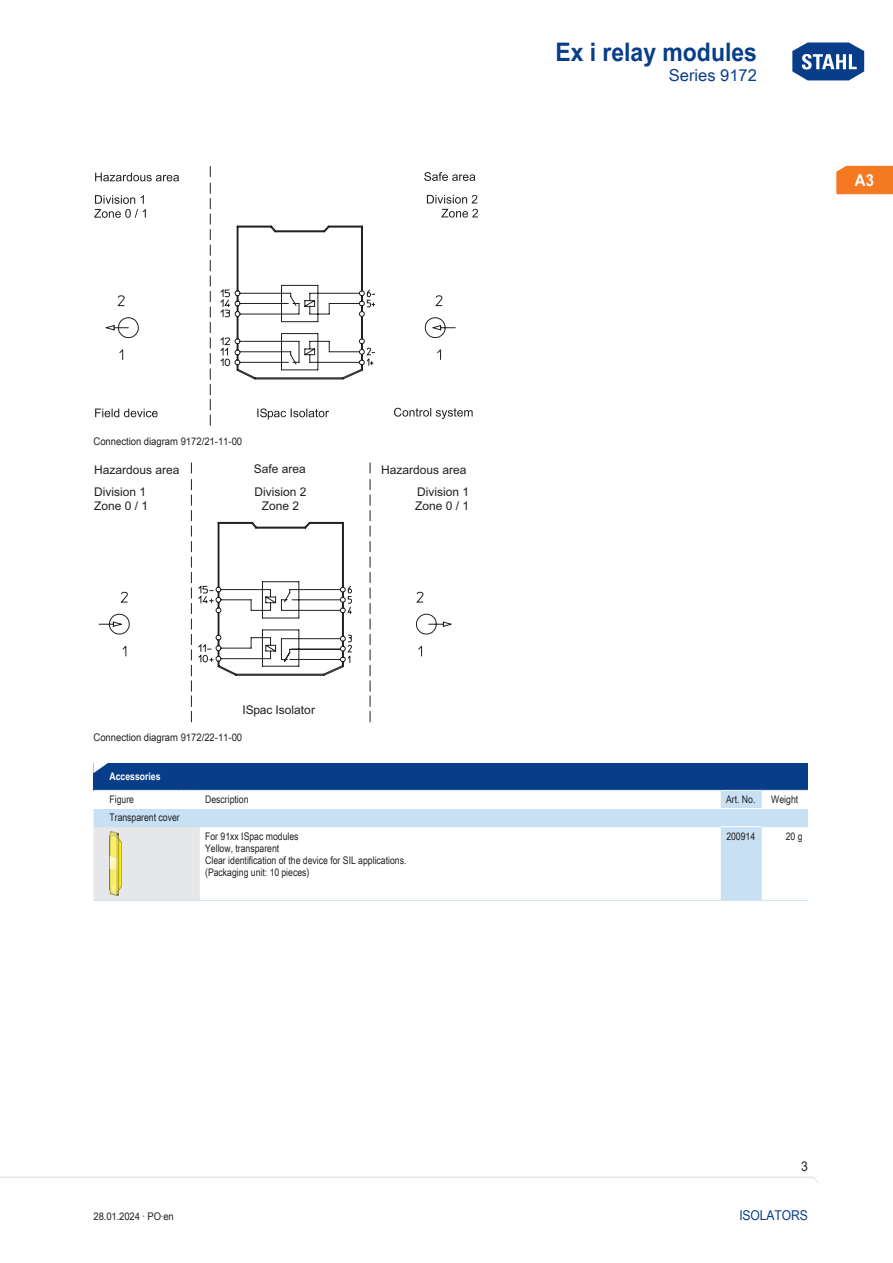
<style>
.page{position:relative;width:893px;height:1263px;background:#fff}
.page>*{position:absolute;margin:0;border:0;box-sizing:border-box;transform-origin:0 0}
.t1{font:700 25.5px "Arial Unicode MS";color:#083e89;scale:.9 1}
.TabHeader1stColumn{font:700 24px "Arial Unicode MS";color:#fff;scale:1.45 1}
.t2{font:16.5px "Arial Unicode MS";color:#083e89}
.t3{font:700 16.5px "Arial Unicode MS";color:#fff;scale:.9 1}
.t4{font:13.5px "Arial Unicode MS";letter-spacing:-.01em;color:#083e89;scale:.9 1}
.t5{font:13.5px "Arial Unicode MS";color:#231f20;scale:.9 1}
.t6{font:12px/14px "Arial";color:#231f20}
.TabBodyLeft{font:10.5px/12px "Arial Unicode MS";color:#231f20;scale:.83 1}
.TabBodyLeft-2{font:10.5px "Arial Unicode MS";color:#231f20;scale:.9 1}
.TabBodyCenter{font:10.5px "Arial Unicode MS";color:#231f20;scale:.83 1}
.TabBody1stColumnTitl{font:10.5px "Arial Unicode MS";color:#231f20;scale:.83 1}
.TabHeader1stColumn-2{font:700 10.5px "Arial Unicode MS";color:#fff;scale:.83 1}
.TabBody1stColumn{font:10.5px "Arial Unicode MS";color:#231f20;scale:.83 1}
.TabBodyRight{font:10.5px "Arial Unicode MS";color:#231f20;scale:.83 1}
</style>
<div class="page">
<svg style="left:792px;top:42px;width:73px;height:39px"></svg>
<svg style="left:0;top:1176px;width:818px;height:7px"></svg>
<div style="left:836px;top:166px;width:57px;height:28px;background:#f47921"></div>
<div style="left:94px;top:763px;width:714px;height:27px;background:#083e89"></div>
<svg style="left:94px;top:791px;width:714px;height:109px"></svg>
<svg style="left:179px;top:790px;width:21px;height:1px"></svg>
<svg style="left:761px;top:791px;width:1px;height:17px"></svg>
<hr style="left:94px;top:808px;width:85px;height:1px;background:#fff">
<svg style="left:179px;top:808px;width:21px;height:1px"></svg>
<hr style="left:200px;top:808px;width:521px;height:1px;background:#fff">
<hr style="left:721px;top:808px;width:40px;height:1px;background:#fff">
<hr style="left:761px;top:808px;width:47px;height:1px;background:#fff">
<div style="left:94px;top:826px;width:106px;height:75px;background:#e6e7e9"></div>
<hr style="left:200px;top:826px;width:521px;height:1px;background:#c7e0f3">
<hr style="left:200px;top:900px;width:521px;height:1px;background:#c7e0f3">
<hr style="left:721px;top:826px;width:40px;height:1px;background:#fff">
<hr style="left:721px;top:900px;width:40px;height:1px;background:#c7e0f3">
<hr style="left:761px;top:826px;width:47px;height:1px;background:#c7e0f3">
<hr style="left:761px;top:900px;width:47px;height:1px;background:#c7e0f3">
<hr style="left:761px;top:827px;width:1px;height:73px;background:#c7e0f3">
<img style="left:109px;top:832px;width:12px;height:63px">
<svg style="left:191px;top:479px;width:1px;height:243px"></svg>
<svg style="left:370px;top:479px;width:1px;height:243px"></svg>
<svg style="left:98px;top:521px;width:354px;height:155px"></svg>
<svg style="left:424px;top:172px;width:51px;height:9px"></svg>
<svg style="left:394px;top:408px;width:79px;height:11px"></svg>
<svg style="left:94px;top:166px;width:235px;height:259px"></svg>
<svg style="left:427px;top:195px;width:51px;height:23px"></svg>
<svg style="left:105px;top:225px;width:351px;height:155px"></svg>
<h1 class="t1" style="left:555px;top:33px;width:225px">Ex i relay modules</h1>
<h3 class="t2" style="left:669px;top:63px;width:90px">Series 9172</h3>
<h3 class="t3" style="left:855px;top:168px;width:23px">A3</h3>
<p class="TabBodyLeft-2" style="left:94px;top:433px;width:167px">Connection diagram 9172/21-11-00</p>
<p class="t6" style="left:94px;top:464px;width:87px">Hazardous area</p>
<p class="t6" style="left:254px;top:463px;width:54px">Safe area</p>
<p class="t6" style="left:94px;top:486px;width:56px">Division 1<br>Zone 0 / 1</p>
<p class="t6" style="left:255px;top:486px;width:54px;text-align:center">Division 2<br>Zone 2</p>
<p class="t6" style="left:381px;top:464px;width:87px">Hazardous area</p>
<p class="t6" style="left:415px;top:486px;width:56px">Division 1<br>Zone 0 / 1</p>
<p class="t6" style="left:243px;top:704px;width:74px">ISpac Isolator</p>
<p class="TabBodyLeft-2" style="left:94px;top:730px;width:167px">Connection diagram 9172/22-11-00</p>
<p class="TabHeader1stColumn" style="left:90px;top:750px;width:16px">◤</p>
<p class="TabHeader1stColumn-2" style="left:109px;top:768px;width:63px">Accessories</p>
<p class="TabBody1stColumn" style="left:109px;top:792px;width:31px">Figure</p>
<p class="TabBodyLeft" style="left:205px;top:793px;width:54px">Description</p>
<p class="TabBodyCenter" style="left:726px;top:792px;width:37px">Art. No.</p>
<p class="TabBodyCenter" style="left:771px;top:792px;width:34px">Weight</p>
<p class="TabBody1stColumnTitl" style="left:109px;top:810px;width:86px">Transparent cover</p>
<p class="TabBodyLeft" style="left:205px;top:829px;width:244px">For 91xx ISpac modules<br>Yellow, transparent<br>Clear identification of the device for SIL applications. (Packaging unit: 10 pieces)</p>
<p class="TabBodyCenter" style="left:726px;top:828px;width:36px">200914</p>
<p class="TabBodyRight" style="left:786px;top:828px;width:22px">20 g</p>
<p class="t5" style="left:801px;top:1157px;width:9px">3</p>
<p class="TabBodyLeft-2" style="left:94px;top:1208px;width:91px">28.01.2024 · PO·en</p>
<p class="t4" style="left:739px;top:1205px;width:75px">Iso lato rs</p>
</div>
